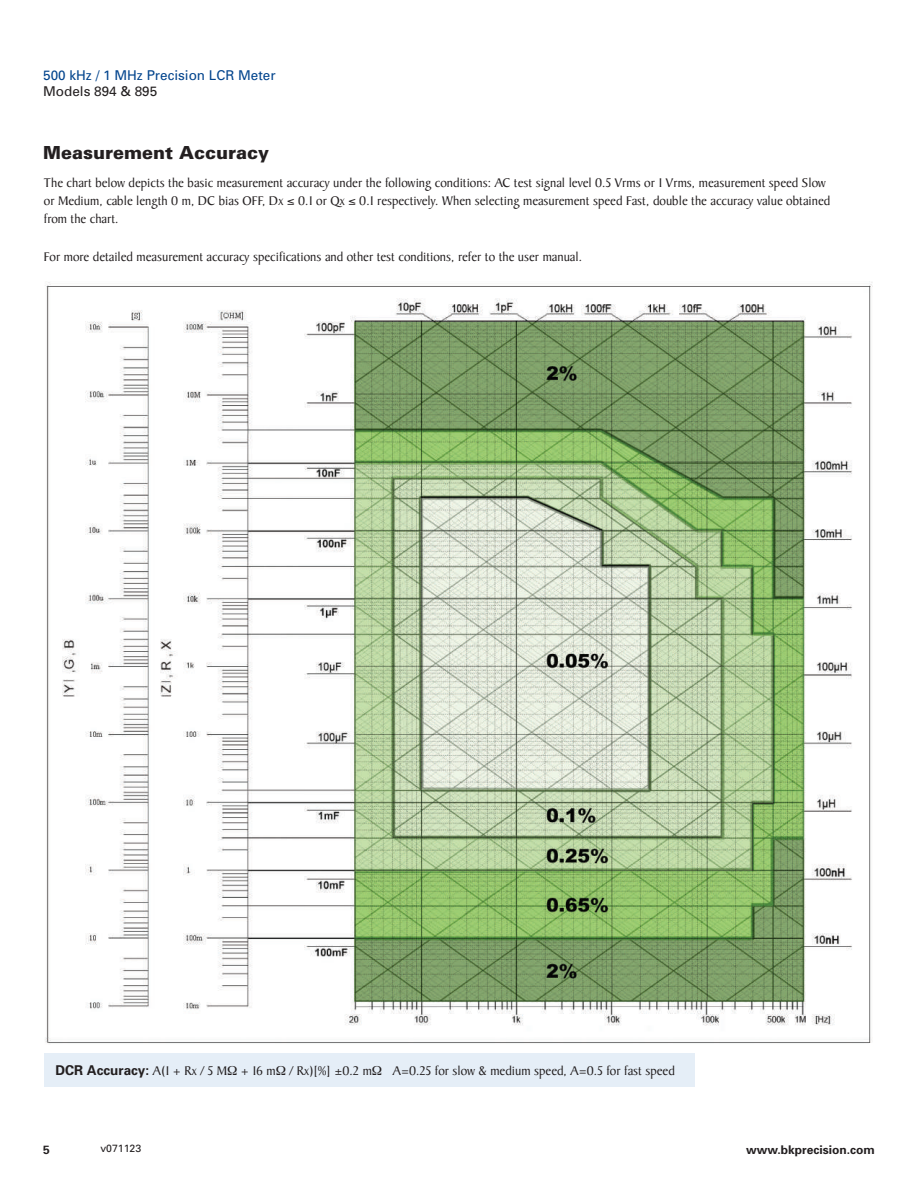
<style>
.page{position:relative;width:918px;height:1188px;background:#fff}
.page>*{position:absolute;margin:0;border:0;box-sizing:border-box;transform-origin:0 0}
.t1{font:900 18px "Univers";color:#231f20}
.t2{font:13.5px/18px "Baker Signet";color:#231f20}
.t3{font:13.5px "Univers";color:#02448d}
.t4{font:13.5px "Univers";color:#231f20}
.t5{font:700 12px "Univers";color:#231f20}
.t6{font:10.5px "Univers";color:#231f20}
.s1{font-family:"Univers";font-weight:700}
</style>
<div class="page">
<div style="left:45px;top:1054px;width:650px;height:33px;background:#e5eef7"></div>
<img style="left:45px;top:282px;width:827px;height:762px">
<p class="t3" style="left:43px;top:67px;width:234px">500 kHz / 1 MHz Precision LCR Meter</p>
<p class="t4" style="left:43px;top:83px;width:116px">Models 894 &amp; 895</p>
<h1 class="t1" style="left:43px;top:141px;width:227px">Measurement Accuracy</h1>
<p class="t2" style="left:44px;top:175px;width:788px">The chart below depicts the basic measurement accuracy under the following conditions: AC test signal level 0.5 Vrms or 1 Vrms, measurement speed Slow or Medium, cable length 0 m, DC bias OFF, Dx ≤ 0.1 or Qx ≤ 0.1 respectively. When selecting measurement speed Fast, double the accuracy value obtained from the chart.</p>
<p class="t2" style="left:44px;top:248px;width:540px">For more detailed measurement accuracy specifications and other test conditions, refer to the user manual.</p>
<p class="t2" style="left:55px;top:1062px;width:318px"><span class="s1">DCR Accuracy:</span> A(1 + Rx / 5 M + 16 m / Rx)[%] ±0.2 m</p>
<p class="t2" style="left:393px;top:1062px;width:284px">A=0.25 for slow &amp; medium speed, A=0.5 for fast speed</p>
<p class="t5" style="left:43px;top:1143px;width:8px">5</p>
<p class="t6" style="left:100px;top:1143px;width:42px">v071123</p>
<p class="t5" style="left:746px;top:1143px;width:130px">www.bkprecision.com</p>
</div>
